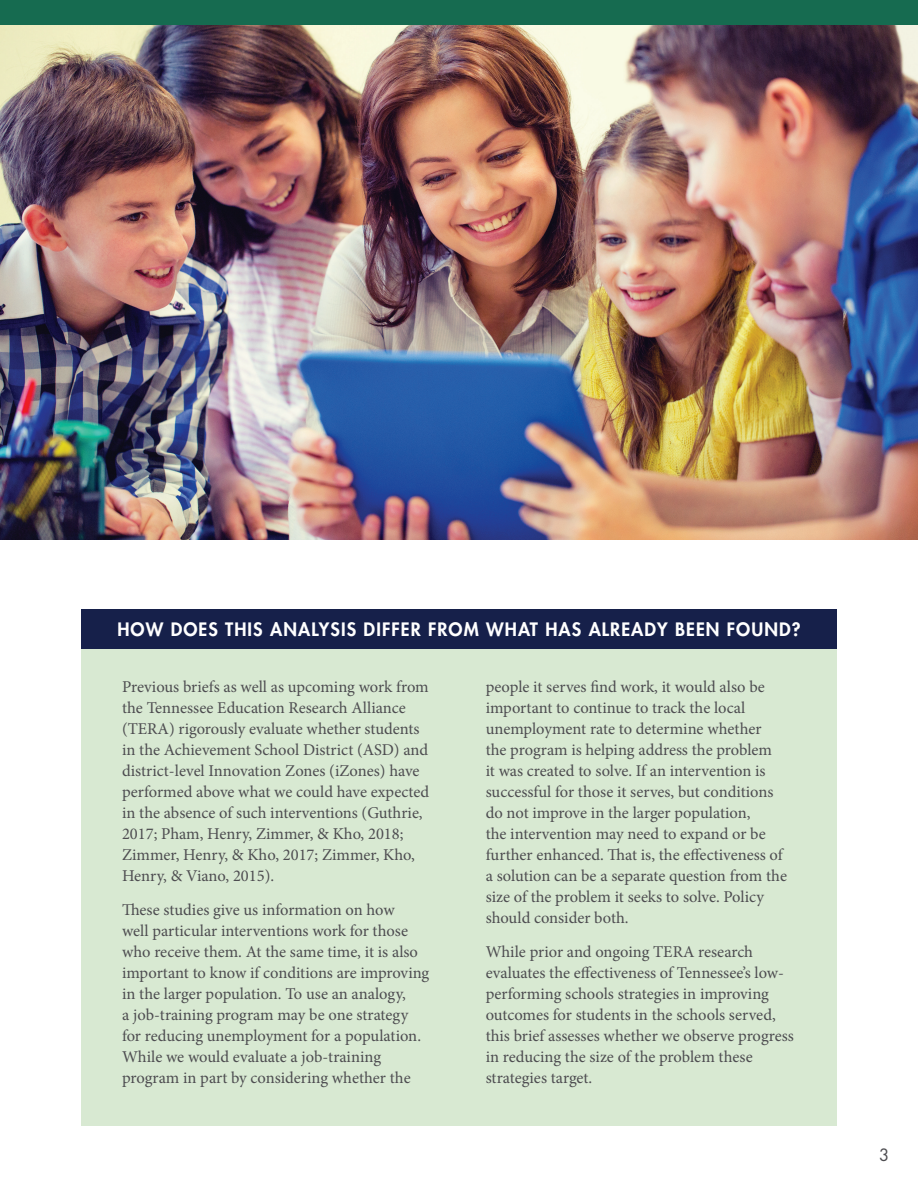
<style>
.page{position:relative;width:918px;height:1188px;background:#fff}
.page>*{position:absolute;margin:0;border:0;box-sizing:border-box;transform-origin:0 0}
.t1{font:800 18px "Futura";letter-spacing:.06em;color:#fff}
.t2{font:16.5px/21px "Minion Pro";color:#4d4c50}
.t3{font:16.5px "Futura";color:#4d4c50}
</style>
<div class="page">
<div style="left:81px;top:609px;width:756px;height:516px;background:#d8e9d2"></div>
<div style="left:81px;top:609px;width:756px;height:40px;background:#16204a"></div>
<div style="left:0;top:0;width:918px;height:26px;background:#166b50"></div>
<img style="left:0;top:26px;width:918px;height:514px">
<p class="t1" style="left:117px;top:617px;width:685px">HOW DOES THIS ANALYSIS DIFFER FROM WHAT HAS ALREADY BEEN FOUND?</p>
<p class="t2" style="left:122px;top:676px;width:309px">Previous briefs as well as upcoming work from the Tennessee Education Research Alliance (TERA) rigorously evaluate whether students in the Achievement School District (ASD) and district-level Innovation Zones (iZones) have performed above what we could have expected in the absence of such interventions (Guthrie, 2017; Pham, Henry, Zimmer, &amp; Kho, 2018; Zimmer, Henry, &amp; Kho, 2017; Zimmer, Kho, Henry, &amp; Viano, 2015).</p>
<p class="t2" style="left:122px;top:899px;width:309px">These studies give us information on how<br>well particular interventions work for those who receive them. At the same time, it is also important to know if conditions are improving in the larger population. To use an analogy,<br>a job-training program may be one strategy for reducing unemployment for a population.<br>While we would evaluate a job-training program in part by considering whether the</p>
<p class="t2" style="left:486px;top:676px;width:303px">people it serves find work, it would also be important to continue to track the local unemployment rate to determine whether<br>the program is helping address the problem<br>it was created to solve. If an intervention is successful for those it serves, but conditions do not improve in the larger population,<br>the intervention may need to expand or be further enhanced. That is, the effectiveness of a solution can be a separate question from the size of the problem it seeks to solve. Policy should consider both.</p>
<p class="t2" style="left:486px;top:942px;width:310px">While prior and ongoing TERA research evaluates the effectiveness of Tennessee’s low&shy;performing schools strategies in improving outcomes for students in the schools served, this brief assesses whether we observe progress in reducing the size of the problem these strategies target.</p>
<p class="t3" style="left:879px;top:1144px;width:12px">3</p>
</div>
